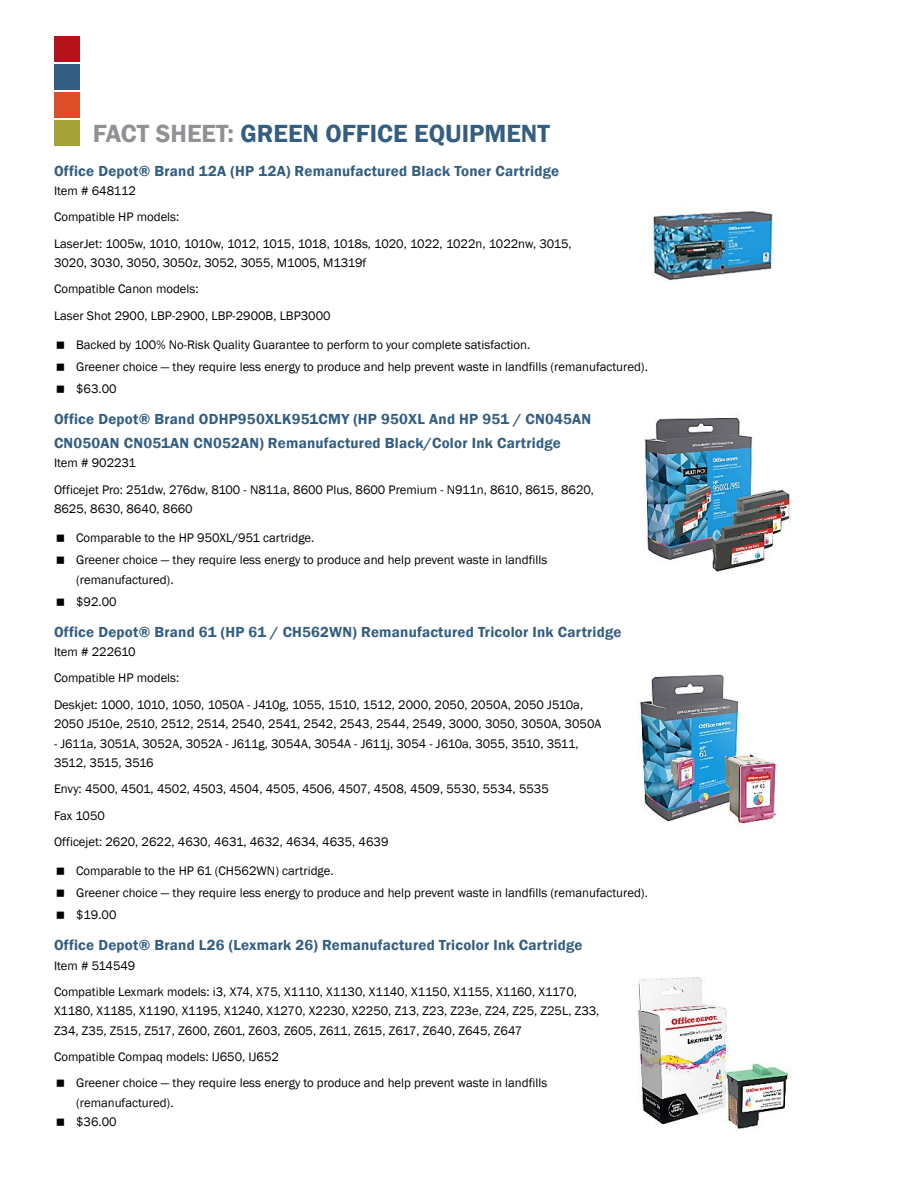
<style>
.page{position:relative;width:918px;height:1188px;background:#fff}
.page>*{position:absolute;margin:0;border:0;box-sizing:border-box;transform-origin:0 0}
.t1{font:600 25.5px "Franklin Gothic";color:#335e81}
.t2{font:600 15px/24px "Franklin Gothic";letter-spacing:.015em;color:#335e81}
.t3{font:12.75px/26.2px "Franklin Gothic";color:#000}
.s1{color:#919195}
</style>
<div class="page">
<div style="left:54px;top:93px;width:26px;height:25px;background:#dc4e28"></div>
<div style="left:54px;top:37px;width:26px;height:25px;background:#b5121b"></div>
<div style="left:54px;top:65px;width:26px;height:25px;background:#335e81"></div>
<div style="left:54px;top:121px;width:26px;height:25px;background:#a3a238"></div>
<img style="left:653px;top:211px;width:121px;height:70px">
<img style="left:644px;top:417px;width:148px;height:155px">
<img style="left:638px;top:674px;width:142px;height:153px">
<img style="left:638px;top:977px;width:151px;height:152px">
<h1 class="t1" style="left:93px;top:118px;width:459px"><span class="s1">fact sheet:</span> Green office equipment</h1>
<p class="t2" style="left:54px;top:159px;width:507px">Office Depot® Brand 12A (HP 12A) Remanufactured Black Toner Cartridge</p>
<p class="t3" style="left:54px;top:178px;width:519px">Item # 648112<br>Compatible HP models:<br>LaserJet: 1005w, 1010, 1010w, 1012, 1015, 1018, 1018s, 1020, 1022, 1022n, 1022nw, 3015,</p>
<p class="t3" style="left:54px;top:250px;width:314px">3020, 3030, 3050, 3050z, 3052, 3055, M1005, M1319f<br>Compatible Canon models:<br>Laser Shot 2900, LBP-2900, LBP-2900B, LBP3000</p>
<p class="t3" style="left:76px;top:334px;width:573px;line-height:22.2px">Backed by 100% No-Risk Quality Guarantee to perform to your complete satisfaction.<br>Greener choice — they require less energy to produce and help prevent waste in landfills (remanufactured). $63.00</p>
<p class="t2" style="left:54px;top:407px;width:156px">Office Depot® Brand ODH</p>
<p class="t2" style="left:229px;top:407px;width:102px">P950XLK951CMY</p>
<p class="t2" style="left:54px;top:407px;width:529px;text-indent:299px">(HP 950XL And HP 951 / CN 045AN<br>CN050AN CN051AN CN052AN) Remanufactured Black/Color Ink Cartridge</p>
<p class="t3" style="left:54px;top:450px;width:542px">Item # 902231<br>Officejet Pro: 251dw, 276dw, 8100 - N811a, 8600 Plus, 8600 Premium - N911n, 8610, 8615, 8620,</p>
<p class="t3" style="left:54px;top:496px;width:140px">8625, 8630, 8640, 8660</p>
<p class="t3" style="left:76px;top:527px;width:473px;line-height:22.2px">Comparable to the HP 950XL/951 cartridge.<br>Greener choice — they require less energy to produce and help prevent waste in landfills</p>
<p class="t3" style="left:76px;top:569px;width:99px;line-height:22.2px">(remanufactured). $92.00</p>
<p class="t2" style="left:54px;top:620px;width:569px">Office Depot® Brand 61 (HP 61 / CH562WN) Remanufactured Tricolor Ink Cartridge</p>
<p class="t3" style="left:54px;top:639px;width:531px">Item # 222610<br>Compatible HP models:<br>Deskjet: 1000, 1010, 1050, 1050A - J410g, 1055, 1510, 1512, 2000, 2050, 2050A, 2050 J510a,</p>
<p class="t3" style="left:54px;top:711px;width:549px">2050 J510e, 2510, 2512, 2514, 2540, 2541, 2542, 2543, 2544, 2549, 3000, 3050, 3050A, 3050A</p>
<p class="t3" style="left:54px;top:734px;width:526px;line-height:19.5px">- J611a, 3051A, 3052A, 3052A - J611g, 3054A, 3054A - J611j, 3054 - J610a, 3055, 3510, 3511,<br>3512, 3515, 3516</p>
<p class="t3" style="left:54px;top:776px;width:496px">Envy: 4500, 4501, 4502, 4503, 4504, 4505, 4506, 4507, 4508, 4509, 5530, 5534, 5535<br>Fax 1050<br>Officejet: 2620, 2622, 4630, 4631, 4632, 4634, 4635, 4639</p>
<p class="t3" style="left:76px;top:860px;width:573px;line-height:22.2px">Comparable to the HP 61 (CH562WN) cartridge.<br>Greener choice — they require less energy to produce and help prevent waste in landfills (remanufactured). $19.00</p>
<p class="t2" style="left:54px;top:933px;width:530px">Office Depot® Brand L26 (Lexmark 26) Remanufactured Tricolor Ink Cartridge</p>
<p class="t3" style="left:54px;top:952px;width:524px">Item # 514549<br>Compatible Lexmark models: i3, X74, X75, X1110, X1130, X1140, X1150, X1155, X1160, X1170,</p>
<p class="t3" style="left:54px;top:1002px;width:547px;line-height:19.5px">X1180, X1185, X1190, X1195, X1240, X1270, X2230, X2250, Z13, Z23, Z23e, Z24, Z25, Z25L, Z33,<br>Z34, Z35, Z515, Z517, Z600, Z601, Z603, Z605, Z611, Z615, Z617, Z640, Z645, Z647</p>
<p class="t3" style="left:76px;top:1044px;width:473px;text-indent:-22px">Compatible Compaq models: IJ650, IJ652<br>Greener choice — they require less energy to produce and help prevent waste in landfills</p>
<p class="t3" style="left:76px;top:1093px;width:99px;line-height:19.5px">(remanufactured). $36.00</p>
</div>
